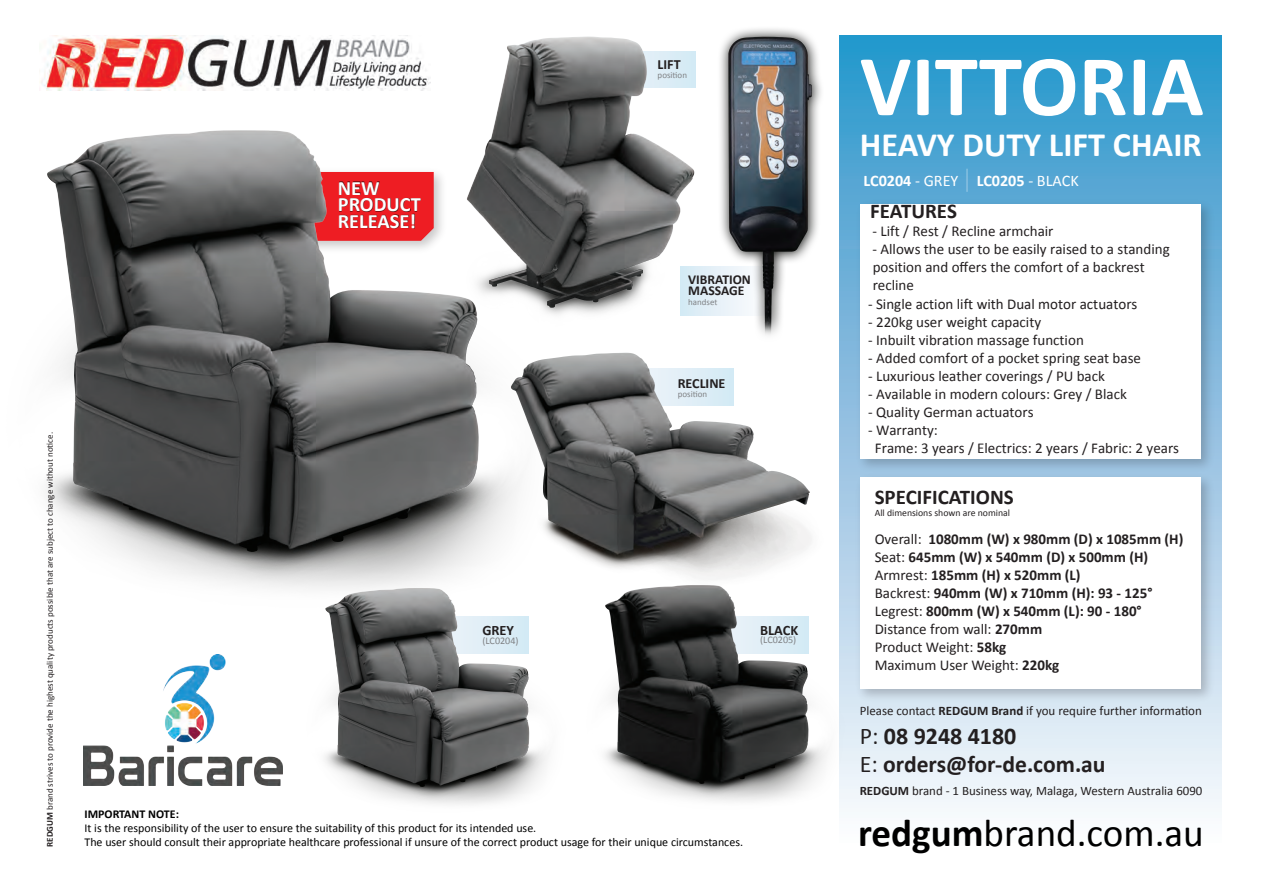
<style>
.page{position:relative;width:1263px;height:893px;background:#fff}
.page>*{position:absolute;margin:0;border:0;box-sizing:border-box;transform-origin:0 0}
.t1{font:700 87.15px "Calibri";color:#fff}
.t2{font:39.15px "Calibri";color:#000}
.t3{font:700 34.2px "Calibri";color:#fff}
.t4{font:700 24px "Calibri";color:#231f20}
.t5{font:700 23.7px "Calibri";color:#231f20}
.t6{font:700 21px "Calibri";color:#231f20}
.t7{font:700 20.4px/16.2px "Calibri";color:#fff}
.t8{font:700 16.2px "Calibri";color:#fff}
.t9{font:15px/18px "Calibri";color:#231f20}
.t10{font:700 15px/18px "Calibri";color:#231f20}
.t11{font:700 14.4px "Calibri";color:#231f20}
.t12{font:700 14.1px "Calibri";color:#231f20}
.t13{font:700 13.65px/10.6px "Calibri";color:#231f20}
.t14{font:12.9px "Calibri";color:#231f20}
.t15{font:12px/14.4px "Calibri";color:#000}
.t16{font:700 12px "Calibri";color:#000}
.t17{font:10.05px "Calibri";color:#808285}
.t18{font:9.75px "Calibri";color:#231f20}
.t19{font:9px "Calibri";color:#231f20}
.t20{font:9px "Calibri";color:#808285}
.s1{font-weight:700}
.s2{font-weight:400}
.s3{font-weight:400;font-size:24px}
</style>
<div class="page">
<div style="left:839px;top:36px;width:383px;height:810px;background:linear-gradient(to bottom,#2c93ca,#fff8fc)"></div>
<img style="left:852px;top:196px;width:366px;height:273px">
<div style="left:861px;top:205px;width:340px;height:254px;background:#fff"></div>
<img style="left:864px;top:469px;width:354px;height:237px">
<div style="left:860px;top:478px;width:341px;height:211px;background:#fff"></div>
<img style="left:41px;top:36px;width:389px;height:55px">
<img style="left:45px;top:130px;width:404px;height:458px">
<img style="left:337px;top:178px;width:103px;height:87px">
<hr style="left:966px;top:169px;width:2px;height:23px;background:#fff">
<img style="left:449px;top:330px;width:415px;height:240px">
<img style="left:692px;top:28px;width:148px;height:318px">
<img style="left:440px;top:28px;width:273px;height:302px">
<img style="left:279px;top:570px;width:268px;height:234px">
<img style="left:558px;top:567px;width:310px;height:248px">
<img style="left:83px;top:654px;width:199px;height:131px">
<p class="t12" style="left:658px;top:55px;width:25px">LIFT</p>
<p class="t20" style="left:658px;top:69px;width:31px">position</p>
<p class="t19" style="left:44px;top:847px;width:416px;rotate:-90deg"><span class="s1">REDGUM</span> brand strives to provide the highest quality products possible that are subject to change without notice.</p>
<h3 class="t7" style="left:338px;top:180px;width:85px">NEW<br>PRODUCT<br>RELEASE!</h3>
<p class="t13" style="left:688px;top:274px;width:64px">VIBRATION<br>MASSAGE</p>
<p class="t20" style="left:688px;top:297px;width:31px">handset</p>
<p class="t12" style="left:678px;top:374px;width:49px">RECLINE</p>
<p class="t20" style="left:678px;top:388px;width:31px">position</p>
<p class="t11" style="left:482px;top:621px;width:33px">GREY</p>
<p class="t17" style="left:482px;top:634px;width:38px">(LC0204)</p>
<p class="t11" style="left:760px;top:620px;width:40px">BLACK</p>
<p class="t17" style="left:760px;top:634px;width:38px">(LC0205)</p>
<p class="t16" style="left:84px;top:806px;width:96px">IMPORTANT NOTE:</p>
<p class="t15" style="left:84px;top:821px;width:660px">It is the responsibility of the user to ensure the suitability of this product for its intended use.<br>The user should consult their appropriate healthcare professional if unsure of the correct product usage for their unique circumstances.</p>
<h1 class="t1" style="left:860px;top:30px;width:345px">VITTORIA</h1>
<h3 class="t3" style="left:860px;top:123px;width:343px">HEAVY DUTY LIFT CHAIR</h3>
<p class="t8" style="left:863px;top:170px;width:217px">LC0204 <span class="s2">- GREY</span> LC0205 <span class="s2">- BLACK</span></p>
<h3 class="t6" style="left:870px;top:198px;width:88px">FEATURES</h3>
<p class="t9" style="left:872px;top:222px;width:183px">- Lift / Rest / Recline armchair</p>
<p class="t9" style="left:872px;top:240px;width:299px">- Allows the user to be easily raised to a standing position and offers the comfort of a backrest recline</p>
<p class="t9" style="left:868px;top:295px;width:271px">- Single action lift with Dual motor actuators</p>
<p class="t9" style="left:868px;top:313px;width:175px">- 220kg user weight capacity</p>
<p class="t9" style="left:868px;top:331px;width:217px">- Inbuilt vibration massage function</p>
<p class="t9" style="left:868px;top:349px;width:274px">- Added comfort of a pocket spring seat base</p>
<p class="t9" style="left:868px;top:367px;width:238px">- Luxurious leather coverings / PU back</p>
<p class="t9" style="left:868px;top:385px;width:260px">- Available in modern colours: Grey / Black</p>
<p class="t9" style="left:868px;top:403px;width:167px">- Quality German actuators</p>
<p class="t9" style="left:875px;top:421px;width:306px;text-indent:-7px">- Warranty:<br>Frame: 3 years / Electrics: 2 years / Fabric: 2 years</p>
<h3 class="t6" style="left:875px;top:483px;width:141px">SPECIFICATIONS</h3>
<p class="t18" style="left:875px;top:506px;width:137px">All dimensions shown are nominal</p>
<p class="t10" style="left:875px;top:530px;width:310px"><span class="s2">Overall:</span> 1080mm (W) x 980mm (D) x 1085mm (H)<br><span class="s2">Seat:</span> 645mm (W) x 540mm (D) x 500mm (H)<br><span class="s2">Armrest:</span> 185mm (H) x 520mm (L)<br><span class="s2">Backrest:</span> 940mm (W) x 710mm (H): 93 - 125°<br><span class="s2">Legrest:</span> 800mm (W) x 540mm (L): 90 - 180°<br><span class="s2">Distance from wall:</span> 270mm<br><span class="s2">Product Weight:</span> 58kg<br><span class="s2">Maximum User Weight:</span> 220kg</p>
<p class="t14" style="left:860px;top:702px;width:344px">Please contact <span class="s1">REDGUM Brand</span> if you require further information</p>
<h3 class="t4" style="left:860px;top:720px;width:158px"><span class="s2">P:</span> 08 9248 4180</h3>
<h3 class="t5" style="left:860px;top:749px;width:247px"><span class="s3">E:</span> orders@for-de.com.au</h3>
<p class="t14" style="left:860px;top:783px;width:344px"><span class="s1">REDGUM</span> brand - 1 Business way, Malaga, Western Australia 6090</p>
<h2 class="t2" style="left:858px;top:808px;width:347px"><span class="s1">redgum</span>brand.com.au</h2>
</div>
